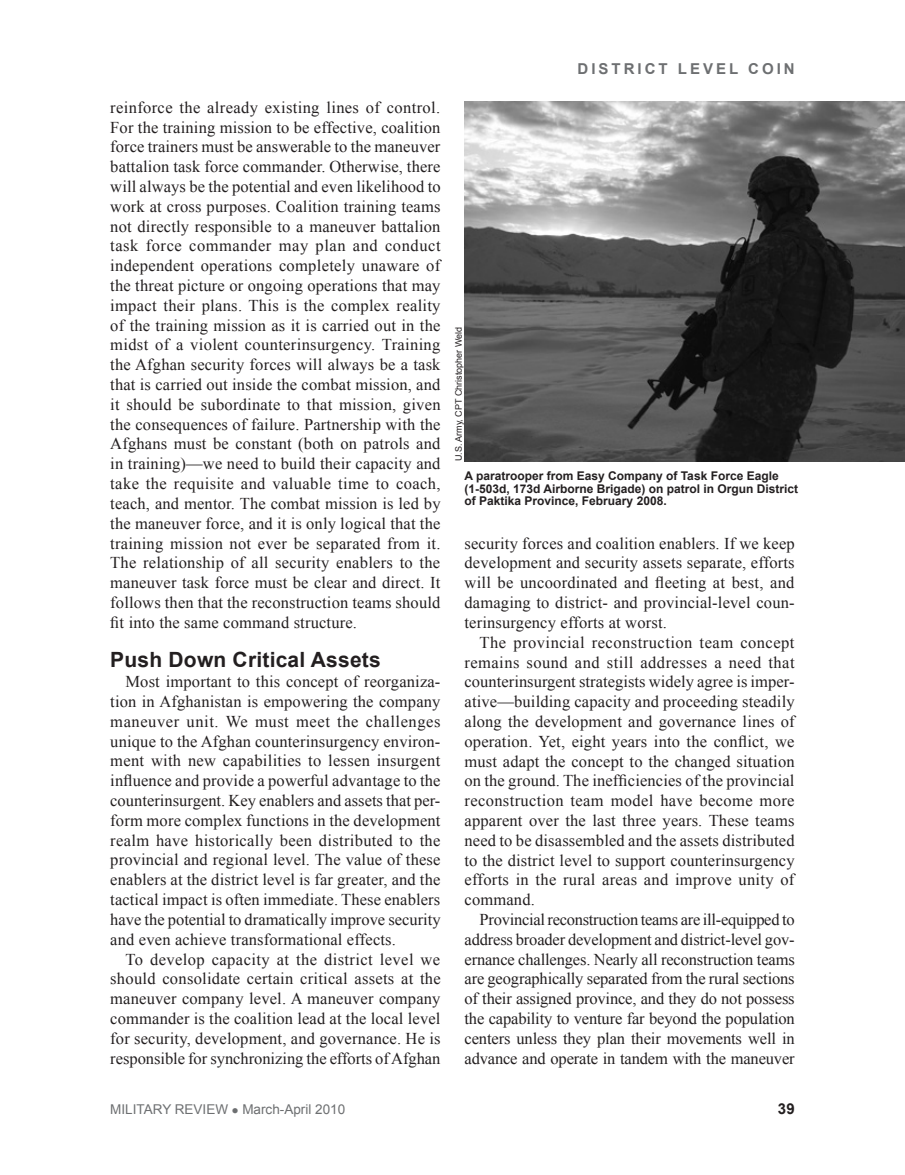
<style>
.page{position:relative;width:905px;height:1175px;background:#fff}
.page>*{position:absolute;margin:0;border:0;box-sizing:border-box;transform-origin:0 0}
.subhead{font:700 21px "Arial";letter-spacing:.01em;color:#231f20}
.fob{font:16.5px/19.8px "Times New Roman";letter-spacing:.01em;color:#231f20;text-align:justify}
.t1{font:700 15px "Arial";letter-spacing:.2em;color:#6d6f71}
.t2{font:700 15px "Arial";color:#231f20}
.t3{font:13.5px "Arial";color:#6d6f71}
.cutline{font:700 12px/12.8px "Arial";color:#231f20}
.photocred{font:9px "Arial";color:#231f20}
</style>
<div class="page">
<img style="left:464px;top:101px;width:440px;height:360px">
<p class="fob" style="left:110px;top:97px;width:332px">reinforce the already existing lines of control.<br>For the training mission to be effective, coalition force trainers must be answerable to the maneuver battalion task force commander. Otherwise, there will always be the potential and even likelihood to work at cross purposes. Coalition training teams not directly responsible to a maneuver battalion task force commander may plan and conduct independent operations completely unaware of the threat picture or ongoing operations that may impact their plans. This is the complex reality of the training mission as it is carried out in the midst of a violent counterinsurgency. Training the Afghan security forces will always be a task that is carried out inside the combat mission, and it should be subordinate to that mission, given the consequences of failure. Partnership with the Afghans must be constant (both on patrols and in training)—we need to build their capacity and take the requisite and valuable time to coach, teach, and mentor. The combat mission is led by the maneuver force, and it is only logical that the training mission not ever be separated from it.<br>The relationship of all security enablers to the maneuver task force must be clear and direct. It follows then that the reconstruction teams should fit into the same command structure.</p>
<p class="subhead" style="left:110px;top:646px;width:272px">Push Down Critical Assets</p>
<p class="fob" style="left:110px;top:671px;width:332px;text-indent:15px">Most important to this concept of reorganiza&shy;tion in Afghanistan is empowering the company maneuver unit. We must meet the challenges unique to the Afghan counterinsurgency environ&shy;ment with new capabilities to lessen insurgent influence and provide a powerful advantage to the counterinsurgent. Key enablers and assets that per&shy;form more complex functions in the development realm have historically been distributed to the provincial and regional level. The value of these enablers at the district level is far greater, and the tactical impact is often immediate. These enablers have the potential to dramatically improve security and even achieve transformational effects.</p>
<p class="fob" style="left:110px;top:948px;width:332px;text-indent:15px">To develop capacity at the district level we should consolidate certain critical assets at the maneuver company level. A maneuver company commander is the coalition lead at the local level for security, development, and governance. He is responsible for synchronizing the efforts of Afghan</p>
<p class="photocred" style="left:452px;top:461px;width:136px;rotate:-90deg">U.S. Army, CPT Christopher Weld</p>
<p class="t1" style="left:577px;top:59px;width:219px">DISTRICT LEVEL COIN</p>
<p class="cutline" style="left:464px;top:469px;width:335px">A paratrooper from Easy Company of Task Force Eagle (1-503d, 173d Airborne Brigade) on patrol in Orgun District of Paktika Province, February 2008.</p>
<p class="fob" style="left:464px;top:533px;width:332px">security forces and coalition enablers. If we keep development and security assets separate, efforts will be uncoordinated and fleeting at best, and damaging to district- and provincial-level coun&shy;terinsurgency efforts at worst.</p>
<p class="fob" style="left:464px;top:632px;width:332px;text-indent:15px">The provincial reconstruction team concept remains sound and still addresses a need that counterinsurgent strategists widely agree is imper&shy;ative—building capacity and proceeding steadily along the development and governance lines of operation. Yet, eight years into the conflict, we must adapt the concept to the changed situation on the ground. The inefficiencies of the provincial reconstruction team model have become more apparent over the last three years. These teams need to be disassembled and the assets distributed to the district level to support counterinsurgency efforts in the rural areas and improve unity of command.</p>
<p class="fob" style="left:464px;top:909px;width:332px;text-indent:15px">Provincial reconstruction teams are ill-equipped to address broader development and district-level gov&shy;ernance challenges. Nearly all reconstruction teams are geographically separated from the rural sections of their assigned province, and they do not possess the capability to venture far beyond the population centers unless they plan their movements well in advance and operate in tandem with the maneuver</p>
<p class="t3" style="left:110px;top:1100px;width:236px">MILITARY REVIEW ● March-April 2010</p>
<p class="t2" style="left:778px;top:1098px;width:18px">39</p>
</div>
